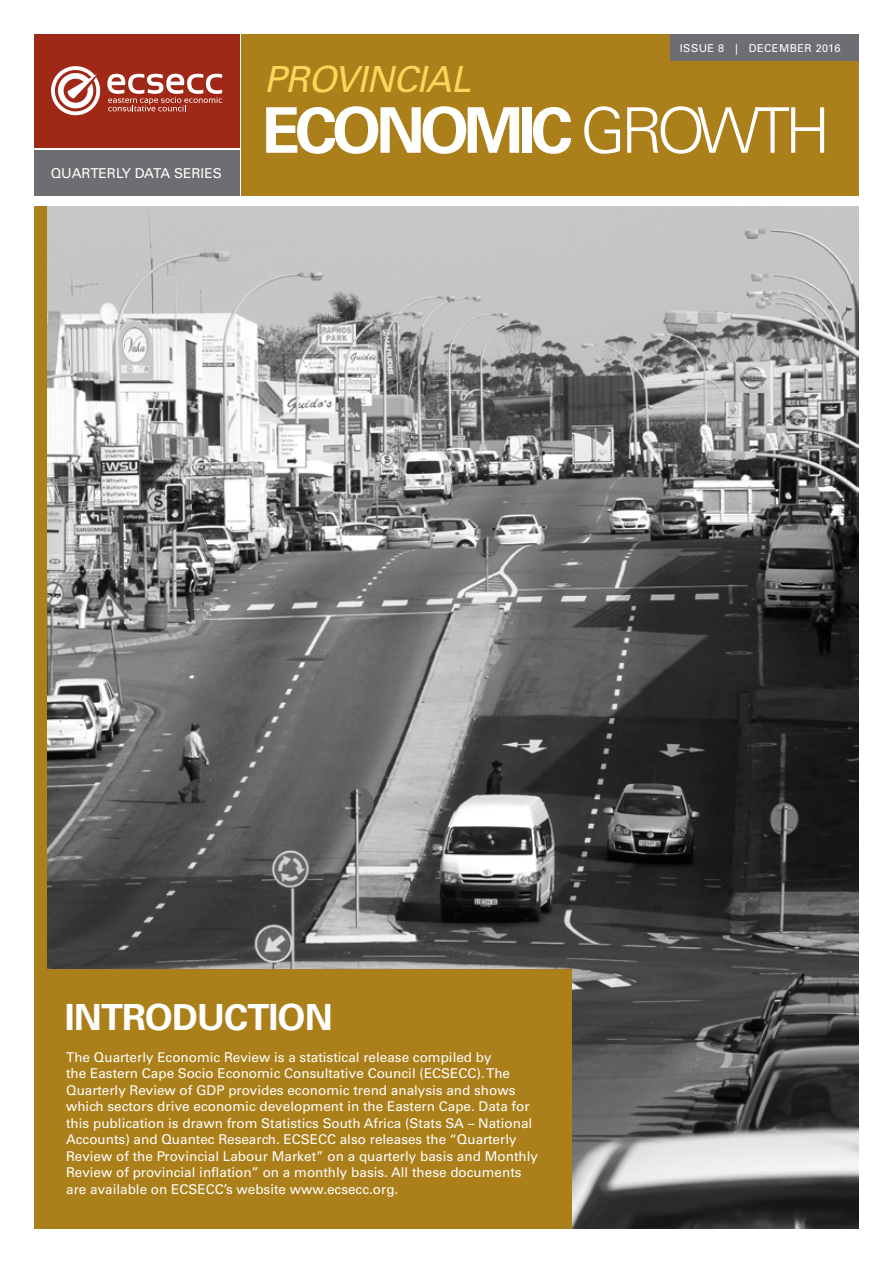
<style>
.page{position:relative;width:893px;height:1263px;background:#fff}
.page>*{position:absolute;margin:0;border:0;box-sizing:border-box;transform-origin:0 0}
.t1{font:700 63px "Univers LT Std";letter-spacing:-.08em;color:#fff}
.t2{font:700 36px "Univers LT Std";letter-spacing:-.025em;color:#fff}
.t3{font:italic 36px "Univers LT Std";letter-spacing:-.025em;color:#fbd65b}
.t4{font:13.65px "Univers LT Std";color:#fff}
.t5{font:13.5px/16.5px "Univers LT Std";color:#fff}
.t6{font:10.95px "Univers LT Std";letter-spacing:.04em;color:#fff}
.s1{font-weight:300}
</style>
<div class="page">
<img style="left:47px;top:207px;width:812px;height:1022px">
<div style="left:241px;top:34px;width:618px;height:162px;background:#ab7f19"></div>
<div style="left:34px;top:34px;width:205px;height:114px;background:#a02816"></div>
<div style="left:34px;top:150px;width:205px;height:46px;background:#6d6e71"></div>
<div style="left:671px;top:34px;width:188px;height:26px;background:#6d6e71"></div>
<svg style="left:51px;top:66px;width:50px;height:49px"></svg>
<svg style="left:107px;top:74px;width:115px;height:37px"></svg>
<div style="left:34px;top:969px;width:538px;height:260px;background:#ab7f19"></div>
<div style="left:34px;top:207px;width:13px;height:1022px;background:#ab7f19"></div>
<p class="t6" style="left:680px;top:41px;width:162px">ISSUE 8 | December 2016</p>
<p class="t4" style="left:51px;top:165px;width:172px">QUARTERLY DATA SERIES</p>
<h2 class="t3" style="left:264px;top:57px;width:208px">PROVINCIAL</h2>
<h1 class="t1" style="left:261px;top:94px;width:570px">ECONOMIC <span class="s1">GROWTH</span></h1>
<h2 class="t2" style="left:65px;top:996px;width:269px">INTRODUCTION</h2>
<p class="t5" style="left:66px;top:1049px;width:473px">The Quarterly Economic Review is a statistical release compiled by<br>the Eastern Cape Socio Economic Consultative Council (ECSECC). The Quarterly Review of GDP provides economic trend analysis and shows which sectors drive economic development in the Eastern Cape. Data for this publication is drawn from Statistics South Africa (Stats SA – National Accounts) and Quantec Research. ECSECC also releases the “Quarterly Review of the Provincial Labour M arket” on a quarterly basis and M onthly Review of provincial inflation” on a monthly basis. All these documents are available on ECSECC’s website www.ecsecc.org.</p>
</div>
